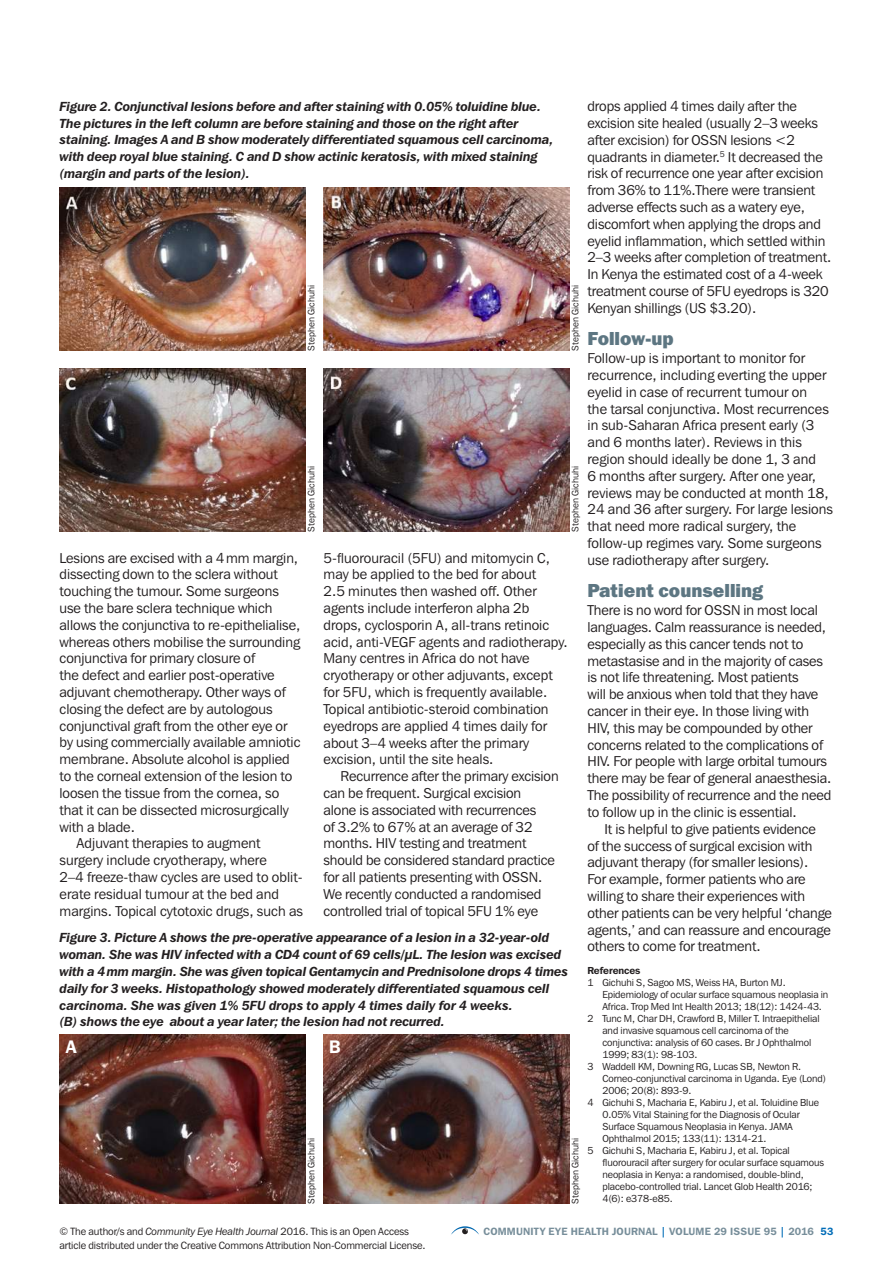
<style>
.page{position:relative;width:893px;height:1263px;background:#fff}
.page>*{position:absolute;margin:0;border:0;box-sizing:border-box;transform-origin:0 0}
.t1{font:800 18.75px "Franklin Gothic IT Cby BT";color:#5d7682}
.t2{font:600 18.15px "Franklin Gothic IT Cby BT";color:#fff}
.t3{font:14.25px/16.8px "Franklin Gothic IT Cby BT";color:#231f20}
.t4{font:italic 600 13.2px/16.8px "Franklin Gothic IT Cby BT";letter-spacing:-.005em;color:#231f20}
.t5{font:10.5px/13.5px "Franklin Gothic IT Cby BT";letter-spacing:-.005em;color:#231f20}
.t6{font:600 10.5px "Franklin Gothic IT Cby BT";letter-spacing:.02em;color:#778e9a}
.t7{font:10.2px "Franklin Gothic IT Cby BT";letter-spacing:-.005em;color:#231f20}
.t8{font:600 10.2px "Franklin Gothic IT Cby BT";letter-spacing:-.005em;color:#231f20}
.t9{font:9.3px "Franklin Gothic IT Cby BT";color:#231f20}
.s1{font-style:italic}
.s2{color:#006cb7}
</style>
<div class="page">
<svg style="left:451px;top:1226px;width:28px;height:9px"></svg>
<img style="left:60px;top:1035px;width:246px;height:168px">
<img style="left:60px;top:187px;width:246px;height:164px">
<img style="left:60px;top:368px;width:246px;height:163px">
<img style="left:324px;top:187px;width:245px;height:164px">
<img style="left:324px;top:368px;width:245px;height:163px">
<img style="left:323px;top:1035px;width:246px;height:168px">
<p class="t4" style="left:60px;top:98px;width:495px">Figure 2. Conjunctival lesions before and after staining with 0.05% toluidine blue.<br>The pictures in the left column are before staining and those on the right after staining. Images A and B show moderately differentiated squamous cell carcinoma, with deep royal blue staining. C and D show actinic keratosis, with mixed staining (margin and parts of the lesion).</p>
<p class="t3" style="left:587px;top:98px;width:245px">drops applied 4 times daily after the excision site healed (usually 2–3 weeks after excision) for OSSN lesions &lt;2 quadrants in diameter.<sup>5</sup> It decreased the risk of recurrence one year after excision from 36% to 11%.There were transient adverse effects such as a watery eye, discomfort when applying the drops and eyelid inflammation, which settled within 2–3 weeks after completion of treatment.<br>In Kenya the estimated cost of a 4-week treatment course of 5FU eyedrops is 320<br>Kenyan shillings (US $3.20).</p>
<h1 class="t1" style="left:587px;top:326px;width:88px">Follow-up</h1>
<p class="t3" style="left:587px;top:350px;width:247px">Follow-up is important to monitor for recurrence, including everting the upper eyelid in case of recurrent tumour on<br>the tarsal conjunctiva. Most recurrences in sub-Saharan Africa present early (3 and 6 months later). Reviews in this region should ideally be done 1, 3 and<br>6 months after surgery. After one year, reviews may be conducted at month 18, 24 and 36 after surgery. For large lesions that need more radical surgery, the follow-up regimes vary. Some surgeons use radiotherapy after surgery.</p>
<h1 class="t1" style="left:587px;top:578px;width:177px">Patient counselling</h1>
<p class="t3" style="left:587px;top:602px;width:245px">There is no word for OSSN in most local languages. Calm reassurance is needed, especially as this cancer tends not to metastasise and in the majority of cases is not life threatening. Most patients<br>will be anxious when told that they have cancer in their eye. In those living with HIV, this may be compounded by other concerns related to the complications of HIV. For people with large orbital tumours there may be fear of general anaesthesia.<br>The possibility of recurrence and the need to follow up in the clinic is essential.</p>
<p class="t3" style="left:587px;top:820px;width:246px;text-indent:17px">It is helpful to give patients evidence<br>of the success of surgical excision with adjuvant therapy (for smaller lesions).<br>For example, former patients who are willing to share their experiences with other patients can be very helpful ‘change agents,’ and can reassure and encourage others to come for treatment.</p>
<p class="t8" style="left:587px;top:964px;width:54px">References</p>
<p class="t7" style="left:587px;top:976px;width:200px">1 Gichuhi S, Sagoo MS, Weiss HA, Burton MJ.</p>
<p class="t7" style="left:602px;top:988px;width:228px">Epidemiology of ocular surface squamous neoplasia in</p>
<p class="t7" style="left:602px;top:1000px;width:221px">Africa. Trop Med Int Health 2013; 18(12): 1424-43.</p>
<p class="t7" style="left:587px;top:1012px;width:234px">2 Tunc M, Char DH, Crawford B, Miller T. Intraepithelial</p>
<p class="t7" style="left:602px;top:1024px;width:188px">and invasive squamous cell carcinoma of the</p>
<p class="t7" style="left:602px;top:1036px;width:210px">conjunctiva: analysis of 60 cases. Br J Ophthalmol</p>
<p class="t7" style="left:602px;top:1048px;width:97px">1999; 83(1): 98-103.</p>
<p class="t7" style="left:587px;top:1060px;width:215px">3 Waddell KM, Downing RG, Lucas SB, Newton R.</p>
<p class="t7" style="left:602px;top:1072px;width:225px">Corneo-conjunctival carcinoma in Uganda. Eye (Lond)</p>
<p class="t7" style="left:602px;top:1084px;width:91px">2006; 20(8): 893-9.</p>
<p class="t7" style="left:587px;top:1096px;width:233px">4 Gichuhi S, Macharia E, Kabiru J, et al. Toluidine Blue</p>
<p class="t7" style="left:602px;top:1108px;width:199px">0.05% Vital Staining for the Diagnosis of Ocular</p>
<p class="t7" style="left:602px;top:1120px;width:192px">Surface Squamous Neoplasia in Kenya. JAMA</p>
<p class="t7" style="left:602px;top:1132px;width:165px">Ophthalmol 2015; 133(11): 1314-21.</p>
<p class="t7" style="left:587px;top:1144px;width:204px">5 Gichuhi S, Macharia E, Kabiru J, et al. Topical</p>
<p class="t7" style="left:602px;top:1156px;width:223px">fluorouracil after surgery for ocular surface squamous</p>
<p class="t7" style="left:602px;top:1168px;width:203px">neoplasia in Kenya: a randomised, double-blind,</p>
<p class="t7" style="left:602px;top:1180px;width:212px">placebo-controlled trial. Lancet Glob Health 2016;</p>
<p class="t7" style="left:602px;top:1192px;width:72px">4(6): e378-e85.</p>
<p class="t9" style="left:305px;top:351px;width:67px;rotate:-90deg">Stephen Gichuhi</p>
<p class="t9" style="left:569px;top:351px;width:67px;rotate:-90deg">Stephen Gichuhi</p>
<p class="t9" style="left:305px;top:531px;width:67px;rotate:-90deg">Stephen Gichuhi</p>
<p class="t9" style="left:569px;top:531px;width:67px;rotate:-90deg">Stephen Gichuhi</p>
<p class="t3" style="left:60px;top:549px;width:240px">Lesions are excised with a 4mm margin,</p>
<p class="t3" style="left:60px;top:566px;width:220px">dissecting down to the sclera without</p>
<p class="t3" style="left:60px;top:583px;width:221px">touching the tumour. Some surgeons</p>
<p class="t3" style="left:60px;top:599px;width:214px">use the bare sclera technique which</p>
<p class="t3" style="left:60px;top:616px;width:242px">allows the conjunctiva to re-epithelialise,</p>
<p class="t3" style="left:60px;top:633px;width:242px">whereas others mobilise the surrounding</p>
<p class="t3" style="left:60px;top:650px;width:197px">conjunctiva for primary closure of</p>
<p class="t3" style="left:60px;top:667px;width:217px">the defect and earlier post-operative</p>
<p class="t3" style="left:60px;top:683px;width:228px">adjuvant chemotherapy. Other ways of</p>
<p class="t3" style="left:60px;top:700px;width:214px">closing the defect are by autologous</p>
<p class="t3" style="left:60px;top:717px;width:229px">conjunctival graft from the other eye or</p>
<p class="t3" style="left:60px;top:734px;width:242px">by using commercially available amniotic</p>
<p class="t3" style="left:60px;top:751px;width:232px">membrane. Absolute alcohol is applied</p>
<p class="t3" style="left:60px;top:767px;width:234px">to the corneal extension of the lesion to</p>
<p class="t3" style="left:60px;top:784px;width:221px">loosen the tissue from the cornea, so</p>
<p class="t3" style="left:60px;top:801px;width:231px">that it can be dissected microsurgically</p>
<p class="t3" style="left:60px;top:818px;width:77px">with a blade.</p>
<p class="t3" style="left:77px;top:835px;width:186px">Adjuvant therapies to augment</p>
<p class="t3" style="left:60px;top:851px;width:209px">surgery include cryotherapy, where</p>
<p class="t3" style="left:60px;top:868px;width:245px">2–4 freeze-thaw cycles are used to oblit-</p>
<p class="t3" style="left:60px;top:885px;width:221px">erate residual tumour at the bed and</p>
<p class="t3" style="left:60px;top:902px;width:245px">margins. Topical cytotoxic drugs, such as</p>
<p class="t3" style="left:324px;top:549px;width:246px">5-fluorouracil (5FU) and mitomycin C, may be applied to the bed for about<br>2.5 minutes then washed off. Other agents include interferon alpha 2b drops, cyclosporin A, all-trans retinoic acid, anti-VEGF agents and radiotherapy.<br>Many centres in Africa do not have cryotherapy or other adjuvants, except for 5FU, which is frequently available.<br>Topical antibiotic-steroid combination eyedrops are applied 4 times daily for about 3–4 weeks after the primary excision, until the site heals.</p>
<p class="t3" style="left:324px;top:767px;width:237px;text-indent:17px">Recurrence after the primary excision can be frequent. Surgical excision<br>alone is associated with recurrences<br>of 3.2% to 67% at an average of 32 months. HIV testing and treatment should be considered standard practice for all patients presenting with OSSN.<br>We recently conducted a randomised controlled trial of topical 5FU 1% eye</p>
<p class="t4" style="left:60px;top:929px;width:510px">Figure 3. Picture A shows the pre-operative appearance of a lesion in a 32-year-old woman. She was HIV infected with a CD4 count of 69 cells/µL. The lesion was excised with a 4mm margin. She was given topical Gentamycin and Prednisolone drops 4 times daily for 3 weeks. Histopathology showed moderately differentiated squamous cell carcinoma. She was given 1% 5FU drops to apply 4 times daily for 4 weeks.<br>(B) shows the eye about a year later; the lesion had not recurred.</p>
<p class="t2" style="left:66px;top:1035px;width:12px">A</p>
<p class="t2" style="left:329px;top:1035px;width:13px">B</p>
<p class="t9" style="left:305px;top:1203px;width:67px;rotate:-90deg">Stephen Gichuhi</p>
<p class="t9" style="left:569px;top:1203px;width:67px;rotate:-90deg">Stephen Gichuhi</p>
<p class="t5" style="left:60px;top:1225px;width:368px">© The author/s and <span class="s1">Community Eye Health Journal</span> 2016. This is an Open Access article distributed under the Creative Commons Attribution Non-Commercial License.</p>
<p class="t6" style="left:483px;top:1225px;width:351px">COMMUNITY EYE HEALTH JOURNAL <span class="s2">|</span> VOLUME 29 ISSUE 95 <span class="s2">|</span> 2016 <span class="s2">53</span></p>
</div>
